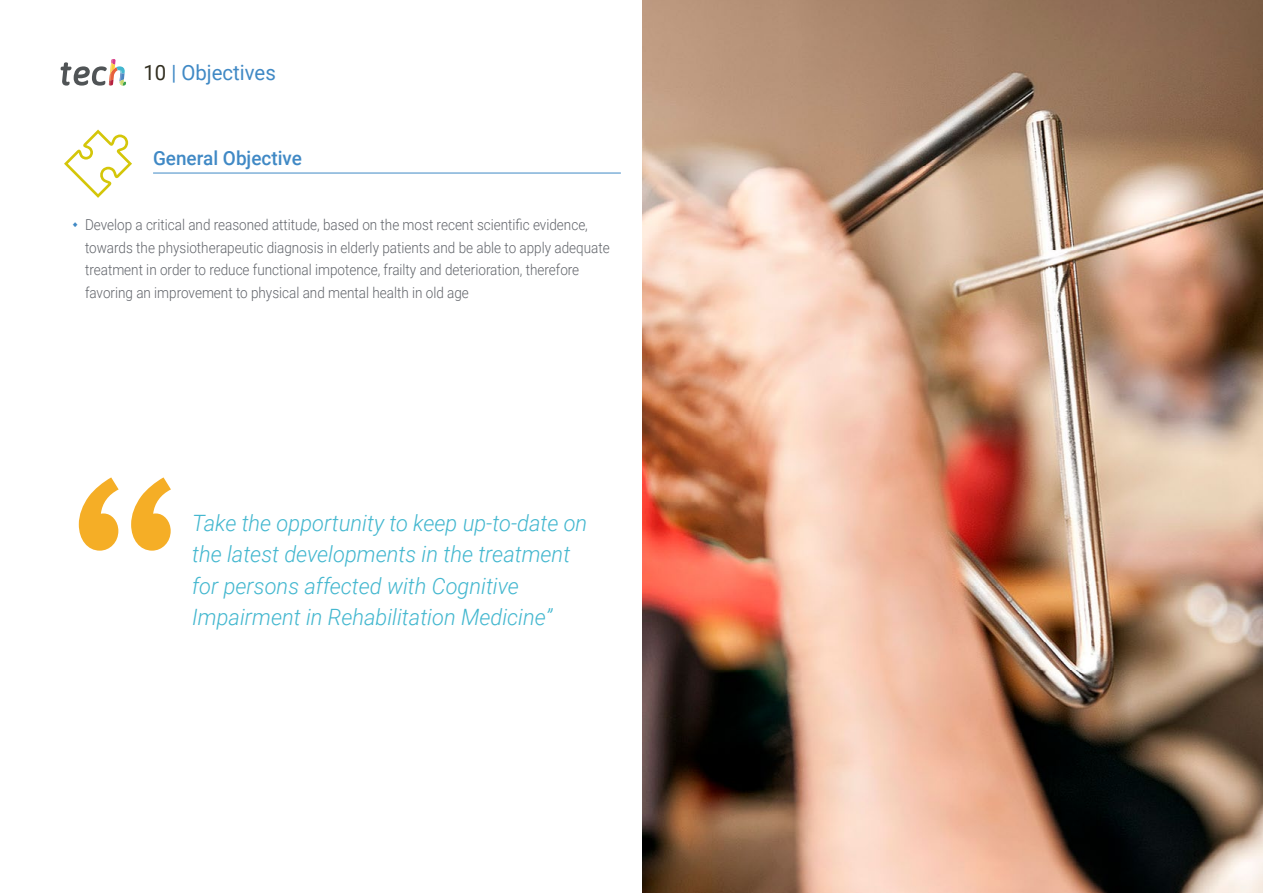
<style>
.page{position:relative;width:1263px;height:893px;background:#fff}
.page>*{position:absolute;margin:0;border:0;box-sizing:border-box;transform-origin:0 0}
.t1{font:italic 300 22.5px/31.5px "Roboto";color:#43b7cf}
.t2{font:21px "Roboto";color:#4089c5}
.t3{font:500 19.5px "Roboto";color:#4089c5}
.t4{font:300 15px/22.5px "Roboto";color:#61646a;scale:.9 1}
.s1{color:#312e20}
</style>
<div class="page">
<hr style="left:153px;top:173px;width:468px;height:1px;background:#4089c5">
<svg style="left:64px;top:130px;width:68px;height:68px"></svg>
<svg style="left:61px;top:59px;width:65px;height:27px"></svg>
<img style="left:642px;top:0;width:621px;height:893px">
<svg style="left:79px;top:477px;width:92px;height:74px"></svg>
<h2 class="t2" style="left:144px;top:57px;width:134px"><span class="s1">10</span> | Objectives</h2>
<h3 class="t3" style="left:153px;top:144px;width:150px">General Objective</h3>
<p class="t4" style="left:85px;top:213px;width:584px">Develop a critical and reasoned attitude, based on the most recent scientific evidence, towards the physiotherapeutic diagnosis in elderly patients and be able to apply adequate treatment in order to reduce functional impotence, frailty and deterioration, therefore favoring an improvement to physical and mental health in old age</p>
<h1 class="t1" style="left:192px;top:506px;width:397px">Take the opportunity to keep up-to-date on the latest developments in the treatment for persons affected with Cognitive Impairment in Rehabilitation Medicine”</h1>
</div>
